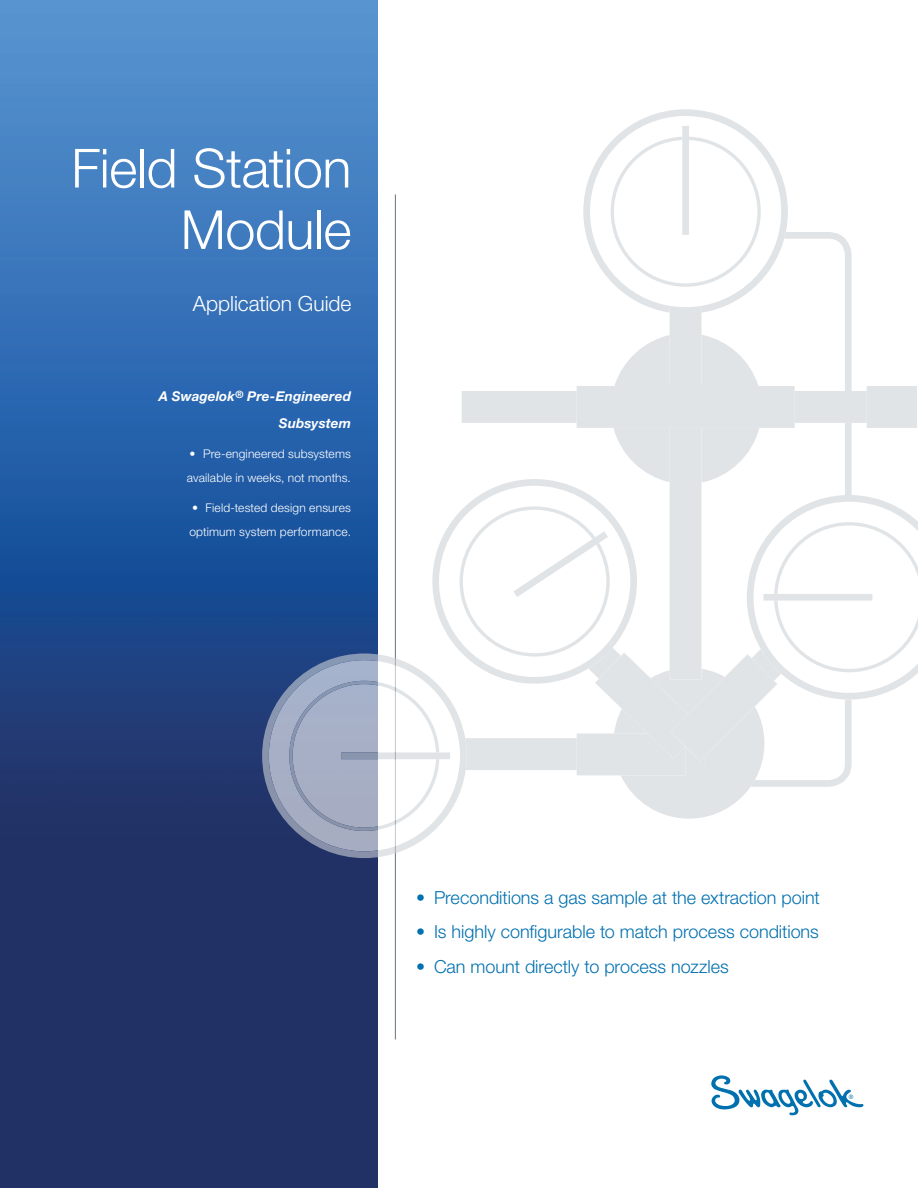
<style>
.page{position:relative;width:918px;height:1188px;background:#fff}
.page>*{position:absolute;margin:0;border:0;box-sizing:border-box;transform-origin:0 0}
.t1{font:300 54px/61.5px "Helvetica Neue LT Std";letter-spacing:-.01em;color:#fff;text-align:right}
.t2{font:300 21px "Helvetica Neue LT Std";letter-spacing:-.005em;color:#fff}
.t3{font:300 18px "Helvetica Neue LT Std";color:#0070af}
.t4{font:italic 700 13.5px/27px "Helvetica Neue LT Std";letter-spacing:.01em;color:#fff;text-align:right}
.t5{font:300 12px/24px "Helvetica Neue LT Std";letter-spacing:.015em;color:#fff}
</style>
<div class="page">
<img style="left:0;top:0;width:378px;height:1188px">
<svg style="left:711px;top:1075px;width:152px;height:40px"></svg>
<hr style="left:395px;top:194px;width:1px;height:846px;background:#6a747b">
<svg style="left:262px;top:109px;width:656px;height:749px"></svg>
<h1 class="t1" style="left:71px;top:136px;width:282px">Field Station<br>Module</h1>
<p class="t2" style="left:193px;top:290px;width:160px">Application Guide</p>
<p class="t4" style="left:159px;top:383px;width:194px">A Swagelok<sup>®</sup> Pre-Engineered<br>Subsystem</p>
<p class="t5" style="left:187px;top:442px;width:166px">• Pre-engineered subsystems available in weeks, not months.</p>
<p class="t5" style="left:189px;top:496px;width:163px">• Field-tested design ensures optimum system performance.</p>
<p class="t3" style="left:416px;top:886px;width:405px">• Preconditions a gas sample at the extraction point</p>
<p class="t3" style="left:416px;top:921px;width:404px">• Is highly configurable to match process conditions</p>
<p class="t3" style="left:416px;top:955px;width:314px">• Can mount directly to process nozzles</p>
</div>
